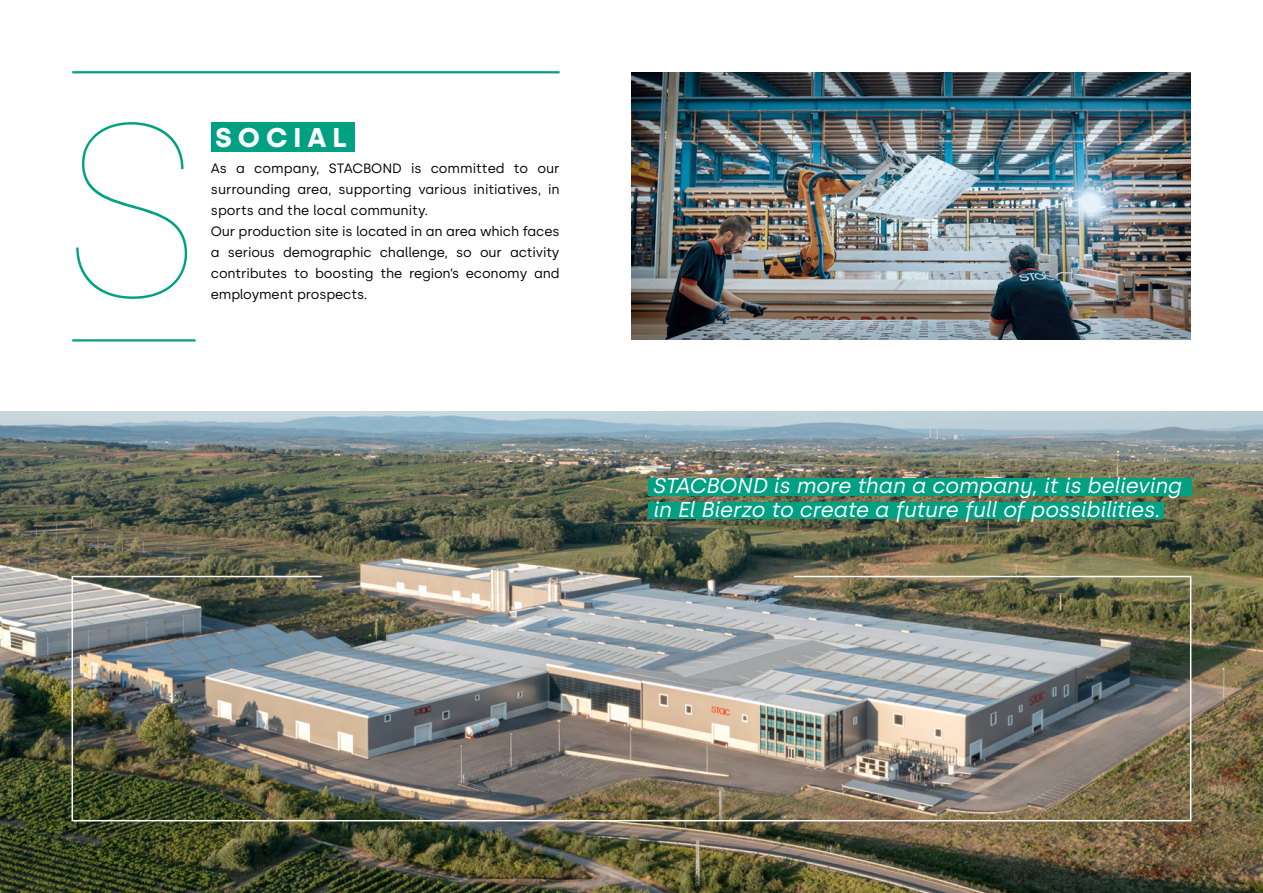
<style>
.page{position:relative;width:1263px;height:893px;background:#fff}
.page>*{position:absolute;margin:0;border:0;box-sizing:border-box;transform-origin:0 0}
.t1{font:700 27px "Silka";letter-spacing:.22em;color:#fff}
.t2{font:italic 21.45px/24px "Silka";letter-spacing:-.015em;color:#fff}
.t3{font:13.5px/21px "Silka";letter-spacing:-.01em;color:#000}
</style>
<div class="page">
<img style="left:0;top:412px;width:1263px;height:481px">
<svg style="left:76px;top:122px;width:111px;height:177px"></svg>
<img style="left:631px;top:72px;width:560px;height:267px">
<img style="left:71px;top:575px;width:1121px;height:247px">
<hr style="left:72px;top:71px;width:488px;height:2px;background:#00a183">
<hr style="left:72px;top:339px;width:124px;height:2px;background:#00a183">
<div style="left:211px;top:122px;width:144px;height:30px;background:#00a183"></div>
<div style="left:648px;top:502px;width:516px;height:17px;background:#00a183"></div>
<div style="left:648px;top:479px;width:544px;height:17px;background:#00a183"></div>
<h1 class="t1" style="left:215px;top:122px;width:133px">SOCIAL</h1>
<p class="t3" style="left:211px;top:158px;width:350px">As a company, STACBOND is committed to our surrounding area, supporting various initiatives, in sports and the local community.<br>Our production site is located in an area which faces a serious demographic challenge, so our activity contributes to boosting the region’s economy and employment prospects.</p>
<h2 class="t2" style="left:653px;top:474px;width:530px">STACBOND is more than a company, it is believing in El Bierzo to create a future full of possibilities.</h2>
</div>
